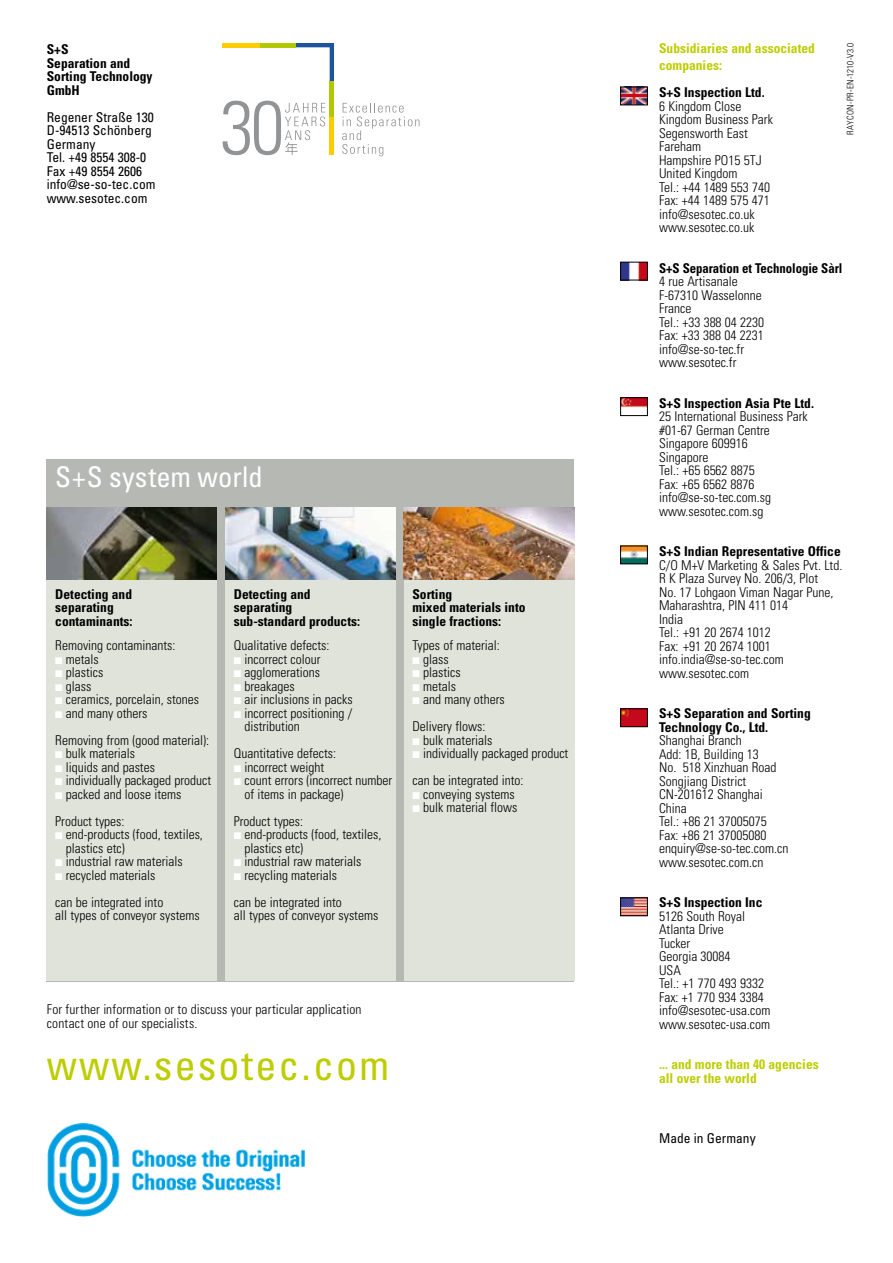
<style>
.page{position:relative;width:893px;height:1263px;background:#fff}
.page>*{position:absolute;margin:0;border:0;box-sizing:border-box;transform-origin:0 0}
.t1{font:condensed 42px "Univers";letter-spacing:.05em;color:#bdcd00}
.t2{font:condensed 28.5px "Univers";letter-spacing:.01em;color:#fff}
.t3{font:300 condensed 13.5px/13.5px "Univers";color:#000}
.t4{font:700 condensed 13.5px/13.5px "Univers";color:#000}
.t5{font:condensed 13.5px/13.5px "Univers";color:#000}
.t6{font:700 condensed 13.5px/17px "Univers";color:#bdcd00}
.t7{font:700 condensed 13.5px "Univers";color:#000;scale:.95 1}
.t8{font:300 condensed 9px "Univers";letter-spacing:.025em;color:#000}
.s1{color:#fff}
</style>
<div class="page">
<img style="left:47px;top:1123px;width:258px;height:93px">
<img style="left:622px;top:89px;width:24px;height:14px">
<div style="left:620px;top:87px;width:28px;height:18px;border:1px solid #000"></div>
<img style="left:622px;top:264px;width:24px;height:14px">
<div style="left:620px;top:262px;width:28px;height:18px;border:1px solid #000"></div>
<img style="left:622px;top:399px;width:24px;height:9px">
<div style="left:620px;top:397px;width:28px;height:19px;border:1px solid #000"></div>
<img style="left:622px;top:548px;width:24px;height:14px">
<div style="left:620px;top:546px;width:28px;height:18px;border:1px solid #000"></div>
<img style="left:622px;top:711px;width:24px;height:14px">
<div style="left:620px;top:709px;width:28px;height:18px;border:1px solid #000"></div>
<img style="left:622px;top:900px;width:24px;height:14px">
<div style="left:620px;top:898px;width:28px;height:18px;border:1px solid #000"></div>
<hr style="left:330px;top:117px;width:4px;height:37px;background:#fecc00">
<hr style="left:223px;top:43px;width:37px;height:4px;background:#fecc00">
<svg style="left:296px;top:43px;width:38px;height:38px"></svg>
<hr style="left:260px;top:43px;width:36px;height:4px;background:#b1c800">
<hr style="left:330px;top:81px;width:4px;height:36px;background:#b1c800">
<svg style="left:223px;top:101px;width:102px;height:54px"></svg>
<svg style="left:342px;top:103px;width:77px;height:53px"></svg>
<div style="left:47px;top:459px;width:527px;height:522px;background:#b6b9b3"></div>
<div style="left:47px;top:510px;width:170px;height:471px;background:#e0e3da"></div>
<div style="left:225px;top:510px;width:170px;height:471px;background:#e0e3da"></div>
<div style="left:404px;top:510px;width:170px;height:471px;background:#e0e3da"></div>
<img style="left:47px;top:507px;width:170px;height:72px">
<img style="left:225px;top:507px;width:170px;height:72px">
<img style="left:404px;top:507px;width:170px;height:72px">
<p class="t4" style="left:47px;top:43px;width:107px">S+S<br>Separation and<br>Sorting Technology<br>GmbH</p>
<p class="t5" style="left:47px;top:110px;width:110px">Regener Straße 130<br>D-94513 Schönberg<br>Germany<br>Tel. +49 8554 308-0<br>Fax +49 8554 2606 info@se-so-tec.com www.sesotec.com</p>
<h2 class="t2" style="left:55px;top:459px;width:209px">S+S system world</h2>
<p class="t4" style="left:55px;top:587px;width:79px">Detecting and separating contaminants:</p>
<p class="t3" style="left:55px;top:638px;width:122px">Removing contaminants:</p>
<p class="t3" style="left:55px;top:652px;width:45px"><span class="s1">■</span> metals</p>
<p class="t3" style="left:55px;top:665px;width:50px"><span class="s1">■</span> plastics</p>
<p class="t3" style="left:55px;top:679px;width:38px"><span class="s1">■</span> glass</p>
<p class="t3" style="left:55px;top:692px;width:145px"><span class="s1">■</span> ceramics, porcelain, stones</p>
<p class="t3" style="left:55px;top:699px;width:155px;line-height:27px"><span class="s1">■</span> and many others<br>Removing from (good material):</p>
<p class="t3" style="left:55px;top:746px;width:81px"><span class="s1">■</span> bulk materials</p>
<p class="t3" style="left:55px;top:760px;width:101px"><span class="s1">■</span> liquids and pastes</p>
<p class="t3" style="left:55px;top:773px;width:157px"><span class="s1">■</span> individually packaged product</p>
<p class="t3" style="left:55px;top:780px;width:128px;line-height:27px"><span class="s1">■</span> packed and loose items<br>Product types:</p>
<p class="t3" style="left:66px;top:827px;width:139px;text-indent:-11px"><span class="s1">■</span> end-products (food, textiles, plastics etc)</p>
<p class="t3" style="left:55px;top:854px;width:129px"><span class="s1">■</span> industrial raw materials</p>
<p class="t3" style="left:55px;top:861px;width:110px;line-height:27px"><span class="s1">■</span> recycled materials can be integrated into</p>
<p class="t3" style="left:55px;top:908px;width:146px">all types of conveyor systems</p>
<p class="t4" style="left:234px;top:587px;width:128px">Detecting and separating sub-standard products:</p>
<p class="t3" style="left:234px;top:638px;width:97px">Qualitative defects:</p>
<p class="t3" style="left:234px;top:652px;width:88px"><span class="s1">■</span> incorrect colour</p>
<p class="t3" style="left:234px;top:665px;width:88px"><span class="s1">■</span> agglomerations</p>
<p class="t3" style="left:234px;top:679px;width:62px"><span class="s1">■</span> breakages</p>
<p class="t3" style="left:234px;top:692px;width:120px"><span class="s1">■</span> air inclusions in packs</p>
<p class="t3" style="left:244px;top:706px;width:109px;text-indent:-11px"><span class="s1">■</span> incorrect positioning / distribution</p>
<p class="t3" style="left:234px;top:746px;width:104px">Quantitative defects:</p>
<p class="t3" style="left:234px;top:760px;width:92px"><span class="s1">■</span> incorrect weight</p>
<p class="t3" style="left:244px;top:773px;width:149px;text-indent:-11px"><span class="s1">■</span> count errors (incorrect number of items in package)</p>
<p class="t3" style="left:234px;top:814px;width:71px">Product types:</p>
<p class="t3" style="left:244px;top:827px;width:139px;text-indent:-11px"><span class="s1">■</span> end-products (food, textiles, plastics etc)</p>
<p class="t3" style="left:234px;top:854px;width:129px"><span class="s1">■</span> industrial raw materials</p>
<p class="t3" style="left:234px;top:861px;width:110px;line-height:27px"><span class="s1">■</span> recycling materials can be integrated into</p>
<p class="t3" style="left:234px;top:908px;width:146px">all types of conveyor systems</p>
<p class="t4" style="left:412px;top:587px;width:115px">Sorting<br>mixed materials into single fractions:</p>
<p class="t3" style="left:412px;top:638px;width:89px">Types of material:</p>
<p class="t3" style="left:412px;top:652px;width:38px"><span class="s1">■</span> glass</p>
<p class="t3" style="left:412px;top:665px;width:50px"><span class="s1">■</span> plastics</p>
<p class="t3" style="left:412px;top:679px;width:45px"><span class="s1">■</span> metals</p>
<p class="t3" style="left:412px;top:686px;width:94px;line-height:27px"><span class="s1">■</span> and many others<br>Delivery flows:</p>
<p class="t3" style="left:412px;top:733px;width:81px"><span class="s1">■</span> bulk materials</p>
<p class="t3" style="left:412px;top:740px;width:157px;line-height:27px"><span class="s1">■</span> individually packaged product can be integrated into:</p>
<p class="t3" style="left:412px;top:787px;width:104px"><span class="s1">■</span> conveying systems</p>
<p class="t3" style="left:412px;top:800px;width:106px"><span class="s1">■</span> bulk material flows</p>
<p class="t3" style="left:47px;top:1003px;width:316px">For further information or to discuss your particular application contact one of our specialists.</p>
<h1 class="t1" style="left:47px;top:1038px;width:344px">www.sesotec.com</h1>
<p class="t8" style="left:845px;top:135px;width:94px;rotate:-90deg">RAYCON-PR-EN-1210-V3.0</p>
<p class="t6" style="left:659px;top:40px;width:157px">Subsidiaries and associated companies:</p>
<p class="t4" style="left:659px;top:86px;width:107px">S+S Inspection Ltd.</p>
<p class="t3" style="left:659px;top:99px;width:115px">6 Kingdom Close<br>Kingdom Business Park<br>Segensworth East<br>Fareham<br>Hampshire PO15 5TJ<br>United Kingdom<br>Tel.: +44 1489 553 740<br>Fax: +44 1489 575 471 info@sesotec.co.uk www.sesotec.co.uk</p>
<p class="t7" style="left:659px;top:260px;width:194px">S+S Separation et Technologie Sàrl</p>
<p class="t3" style="left:659px;top:275px;width:107px">4 rue Artisanale<br>F-67310 Wasselonne<br>France<br>Tel.: +33 388 04 2230<br>Fax: +33 388 04 2231 info@se-so-tec.fr www.sesotec.fr</p>
<p class="t4" style="left:659px;top:396px;width:156px">S+S Inspection Asia Pte Ltd.</p>
<p class="t3" style="left:659px;top:410px;width:150px">25 International Business Park #01-67 German Centre<br>Singapore 609916<br>Singapore<br>Tel.: +65 6562 8875<br>Fax: +65 6562 8876 info@se-so-tec.com.sg www.sesotec.com.sg</p>
<p class="t4" style="left:659px;top:545px;width:183px">S+S Indian Representative Office</p>
<p class="t3" style="left:659px;top:558px;width:185px">C/O M+V Marketing &amp; Sales Pvt. Ltd.<br>R K Plaza Survey No. 206/3, Plot<br>No. 17 Lohgaon Viman Nagar Pune,<br>Maharashtra, PIN 411 014<br>India<br>Tel.: +91 20 2674 1012<br>Fax: +91 20 2674 1001 info.india@se-so-tec.com www.sesotec.com</p>
<p class="t4" style="left:659px;top:707px;width:153px">S+S Separation and Sorting<br>Technology Co., Ltd.</p>
<p class="t3" style="left:659px;top:734px;width:131px">Shanghai Branch<br>Add: 1B, Building 13<br>No. 518 Xinzhuan Road<br>Songjiang District<br>CN-201612 Shanghai<br>China<br>Tel.: +86 21 37005075<br>Fax: +86 21 37005080 enquiry@se-so-tec.com.cn www.sesotec.com.cn</p>
<p class="t4" style="left:659px;top:896px;width:105px">S+S Inspection Inc</p>
<p class="t3" style="left:659px;top:909px;width:113px">5126 South Royal<br>Atlanta Drive<br>Tucker<br>Georgia 30084<br>USA<br>Tel.: +1 770 493 9332<br>Fax: +1 770 934 3384 info@sesotec-usa.com www.sesotec-usa.com</p>
<p class="t6" style="left:659px;top:1058px;width:161px;line-height:13.5px">... and more than 40 agencies all over the world</p>
<p class="t5" style="left:659px;top:1132px;width:98px">Made in Germany</p>
</div>
